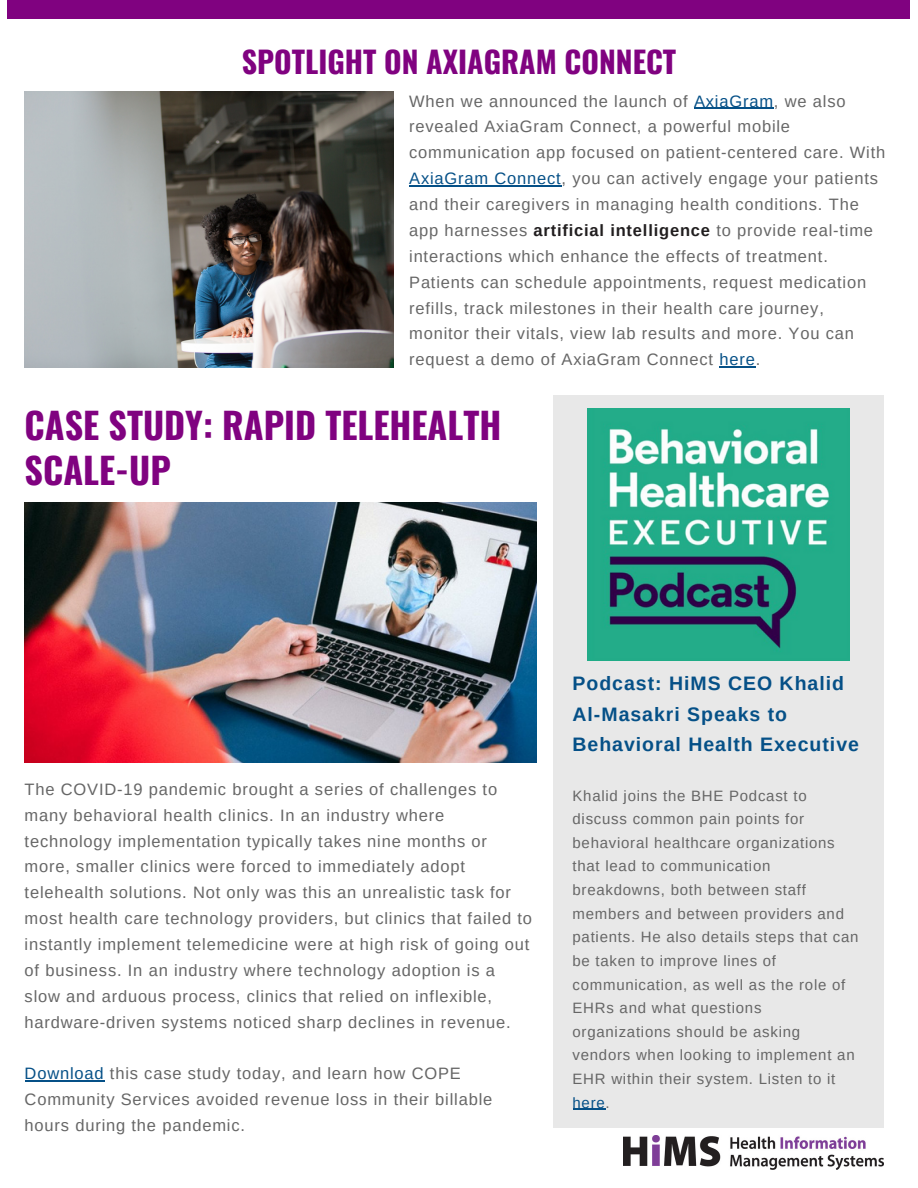
<style>
.page{position:relative;width:918px;height:1188px;background:#fff}
.page>*{position:absolute;margin:0;border:0;box-sizing:border-box;transform-origin:0 0}
.t1{font:700 36px/45px "Oswald";color:#800280}
.t2{font:700 30px "Oswald";color:#800280}
.t3{font:700 19.5px/30.3px "Arimo";letter-spacing:.05em;color:#055087}
.t4{font:16.5px/25.8px "Arimo";letter-spacing:.05em;color:#666}
.t5{font:15px/23.7px "Arimo";letter-spacing:.05em;color:#666}
.s1{color:#055087}
.s2{font-weight:700;color:#211e1f}
</style>
<div class="page">
<div style="left:553px;top:395px;width:331px;height:733px;background:#e8e8e8"></div>
<div style="left:8px;top:0;width:902px;height:19px;background:#800280"></div>
<img style="left:623px;top:1136px;width:260px;height:34px">
<img style="left:25px;top:92px;width:369px;height:275px">
<img style="left:25px;top:502px;width:511px;height:260px">
<img style="left:587px;top:409px;width:262px;height:252px">
<hr style="left:573px;top:1109px;width:33px;height:1px;background:#055087">
<hr style="left:694px;top:108px;width:80px;height:1px;background:#055087">
<hr style="left:409px;top:185px;width:153px;height:1px;background:#055087">
<hr style="left:719px;top:366px;width:37px;height:2px;background:#055087">
<hr style="left:25px;top:1081px;width:80px;height:1px;background:#055087">
<p class="t2" style="left:242px;top:38px;width:436px">SPOTLIGHT ON AXIAGRAM CONNECT</p>
<p class="t4" style="left:409px;top:88px;width:478px">When we announced the launch of <span class="s1">AxiaGram</span>, we also revealed AxiaGram Connect, a powerful mobile communication app focused on patient-centered care. With <span class="s1">AxiaGram Connect</span>, you can actively engage your patients and their caregivers in managing health conditions. The app harnesses <span class="s2">artificial intelligence</span> to provide real-time interactions which enhance the effects of treatment.<br>Patients can schedule appointments, request medication refills, track milestones in their health care journey, monitor their vitals, view lab results and more. You can request a demo of AxiaGram Connect <span class="s1">here</span>.</p>
<p class="t1" style="left:25px;top:401px;width:478px">CASE STUDY: RAPID TELEHEALTH<br>SCALE-UP</p>
<p class="t4" style="left:25px;top:776px;width:509px">The COVID-19 pandemic brought a series of challenges to many behavioral health clinics. In an industry where technology implementation typically takes nine months or more, smaller clinics were forced to immediately adopt telehealth solutions. Not only was this an unrealistic task for most health care technology providers, but clinics that failed to instantly implement telemedicine were at high risk of going out of business. In an industry where technology adoption is a slow and arduous process, clinics that relied on inflexible, hardware-driven systems noticed sharp declines in revenue.</p>
<p class="t4" style="left:25px;top:1061px;width:469px"><span class="s1">Download</span> this case study today, and learn how COPE<br>Community Services avoided revenue loss in their billable hours during the pandemic.</p>
<p class="t3" style="left:573px;top:668px;width:288px">Podcast: HiMS CEO Khalid<br>Al-Masakri Speaks to<br>Behavioral Health Executive</p>
<p class="t5" style="left:573px;top:783px;width:287px">Khalid joins the BHE Podcast to discuss common pain points for behavioral healthcare organizations that lead to communication breakdowns, both between staff members and between providers and patients. He also details steps that can be taken to improve lines of communication, as well as the role of<br>EHRs and what questions organizations should be asking vendors when looking to implement an<br>EHR within their system. Listen to it <span class="s1">here</span>.</p>
</div>
